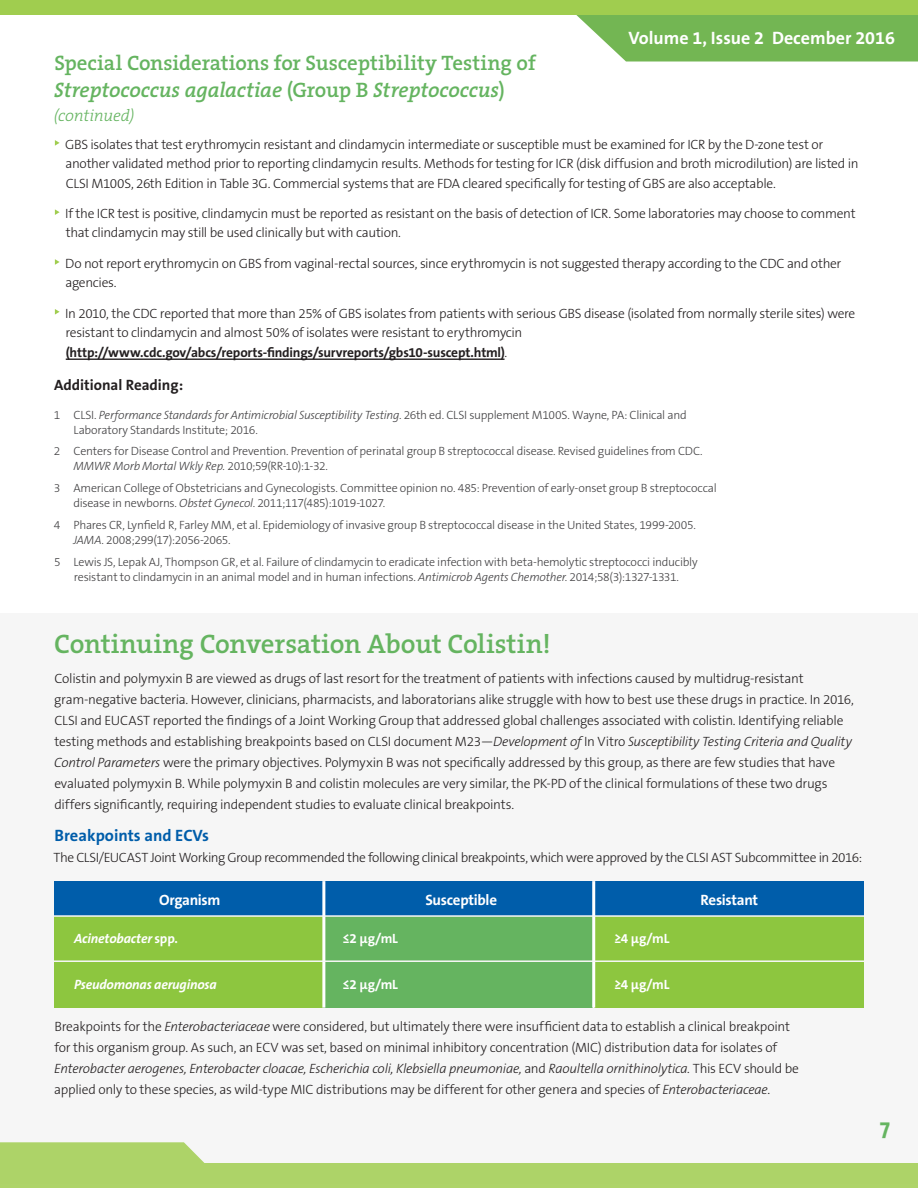
<style>
.page{position:relative;width:918px;height:1188px;background:#fff}
.page>*{position:absolute;margin:0;border:0;box-sizing:border-box;transform-origin:0 0}
.t1{font:600 27px "The Serif B6";letter-spacing:-.01em;color:#65b460}
.t2{font:700 22.5px "The Sans";color:#65b460}
.t3{font:600 21px/27px "The Serif B6";letter-spacing:-.005em;color:#65b460}
.t4{font:700 18px "The Sans B7";color:#fff}
.t5{font:700 16.5px "The Sans B7";color:#005daa}
.t6{font:italic 300 16.5px "The Serif B3";letter-spacing:-.01em;color:#65b460}
.t7{font:700 15px "The Sans B7";letter-spacing:-.02em;color:#fff}
.t8{font:700 15px "The Sans B7";color:#231f20}
.t9{font:300 13.5px/21px "The Sans B3";letter-spacing:-.02em;color:#231f20}
.t10{font:700 13.5px "The Sans B7";letter-spacing:-.015em;color:#231f20}
.t11{font:italic 700 13.5px "The Sans B7";letter-spacing:-.015em;color:#fff}
.t12{font:700 13.5px "The Sans B7";letter-spacing:-.015em;color:#fff}
.t13{font:300 12px/15px "The Sans B3";letter-spacing:-.02em;color:#414042}
.s1{font-style:italic}
.s2{font-family:"The Sans B3";font-weight:300}
.s3{font-style:normal}
</style>
<div class="page">
<div style="left:0;top:614px;width:918px;height:570px;background:#f6f6f6"></div>
<svg style="left:576px;top:15px;width:342px;height:47px;background:#7ebc61"></svg>
<div style="left:0;top:0;width:918px;height:15px;background:#a0cd4f"></div>
<svg style="left:0;top:1142px;width:918px;height:46px"></svg>
<hr style="left:66px;top:359px;width:439px;height:1px;background:#231f20">
<svg style="left:55px;top:140px;width:5px;height:6px"></svg>
<svg style="left:55px;top:209px;width:5px;height:6px"></svg>
<svg style="left:55px;top:259px;width:5px;height:6px"></svg>
<svg style="left:55px;top:309px;width:5px;height:6px"></svg>
<div style="left:54px;top:881px;width:810px;height:35px;background:#005daa"></div>
<div style="left:54px;top:916px;width:270px;height:92px;background:#8dc63f"></div>
<div style="left:594px;top:916px;width:270px;height:92px;background:#8dc63f"></div>
<div style="left:323px;top:916px;width:270px;height:92px;background:#65b460"></div>
<hr style="left:592px;top:881px;width:3px;height:127px;background:#fff">
<hr style="left:322px;top:881px;width:3px;height:127px;background:#fff">
<hr style="left:54px;top:915px;width:811px;height:2px;background:#f6f6f6">
<hr style="left:54px;top:960px;width:811px;height:2px;background:#f6f6f6">
<h3 class="t3" style="left:54px;top:50px;width:483px">Special Considerations for Susceptibility Testing of<br><span class="s1">Streptococcus agalactiae</span> (Group B <span class="s1">Streptococcus</span>)</h3>
<p class="t6" style="left:54px;top:107px;width:82px">(continued)</p>
<h3 class="t4" style="left:629px;top:29px;width:268px">Volume 1, Issue 2 December 2016</h3>
<p class="t9" style="left:65px;top:135px;width:795px;line-height:19.5px">GBS isolates that test erythromycin resistant and clindamycin intermediate or susceptible must be examined for ICR by the D-zone test or another validated method prior to reporting clindamycin results. Methods for testing for ICR (disk diffusion and broth microdilution) are listed in<br>CLSI M100S, 26th Edition in Table 3G. Commercial systems that are FDA cleared specifically for testing of GBS are also acceptable.</p>
<p class="t9" style="left:65px;top:205px;width:792px;line-height:19.5px">If the ICR test is positive, clindamycin must be reported as resistant on the basis of detection of ICR. Some laboratories may choose to comment that clindamycin may still be used clinically but with caution.</p>
<p class="t9" style="left:65px;top:254px;width:778px;line-height:19.5px">Do not report erythromycin on GBS from vaginal-rectal sources, since erythromycin is not suggested therapy according to the CDC and other agencies.</p>
<p class="t9" style="left:65px;top:304px;width:792px;line-height:19.5px">In 2010, the CDC reported that more than 25% of GBS isolates from patients with serious GBS disease (isolated from normally sterile sites) were resistant to clindamycin and almost 50% of isolates were resistant to erythromycin</p>
<p class="t10" style="left:66px;top:345px;width:443px">(http://www.cdc.gov/abcs/reports-findings/survreports/gbs10-suscept.html)<span class="s2">.</span></p>
<p class="t8" style="left:54px;top:377px;width:131px">Additional Reading:</p>
<p class="t13" style="left:73px;top:408px;width:615px;text-indent:-20px">1 CLSI. <span class="s1">Performance Standards for Antimicrobial Susceptibility Testing</span>. 26th ed. CLSI supplement M100S. Wayne, PA: Clinical and<br>Laboratory Standards Institute; 2016.</p>
<p class="t13" style="left:73px;top:445px;width:631px;text-indent:-20px">2 Centers for Disease Control and Prevention. Prevention of perinatal group B streptococcal disease. Revised guidelines from CDC.<br><span class="s1">MMWR Morb Mortal Wkly Rep.</span> 2010;59(RR-10):1-32.</p>
<p class="t13" style="left:73px;top:481px;width:645px;text-indent:-20px">3 American College of Obstetricians and Gynecologists. Committee opinion no. 485: Prevention of early-onset group B streptococcal disease in newborns. <span class="s1">Obstet Gynecol</span>. 2011;117(485):1019-1027.</p>
<p class="t13" style="left:73px;top:518px;width:624px;text-indent:-19px">4 Phares CR, Lynfield R, Farley MM, et al. Epidemiology of invasive group B streptococcal disease in the United States, 1999-2005.<br><span class="s1">JAMA</span>. 2008;299(17):2056-2065.</p>
<p class="t13" style="left:54px;top:555px;width:645px;text-align:center">5 Lewis JS, Lepak AJ, Thompson GR, et al. Failure of clindamycin to eradicate infection with beta-hemolytic streptococci inducibly resistant to clindamycin in an animal model and in human infections. <span class="s1">Antimicrob Agents Chemother</span>. 2014;58(3):1327-1331.</p>
<h1 class="t1" style="left:54px;top:629px;width:498px">Continuing Conversation About Colistin!</h1>
<p class="t9" style="left:54px;top:669px;width:801px">Colistin and polymyxin B are viewed as drugs of last resort for the treatment of patients with infections caused by multidrug-resistant gram-negative bacteria. However, clinicians, pharmacists, and laboratorians alike struggle with how to best use these drugs in practice. In 2016, CLSI and EUCAST reported the findings of a Joint Working Group that addressed global challenges associated with colistin. Identifying reliable testing methods and establishing breakpoints based on CLSI document M23—<span class="s1">Development of</span> In Vitro <span class="s1">Susceptibility Testing Criteria and Quality Control Parameters</span> were the primary objectives. Polymyxin B was not specifically addressed by this group, as there are few studies that have evaluated polymyxin B. While polymyxin B and colistin molecules are very similar, the PK-PD of the clinical formulations of these two drugs differs significantly, requiring independent studies to evaluate clinical breakpoints.</p>
<p class="t5" style="left:55px;top:827px;width:156px">Breakpoints and ECVs</p>
<p class="t9" style="left:53px;top:848px;width:810px">The CLSI/EUCAST Joint Working Group recommended the following clinical breakpoints, which were approved by the CLSI AST Subcommittee in 2016:</p>
<p class="t7" style="left:159px;top:892px;width:63px">Organism</p>
<p class="t7" style="left:425px;top:892px;width:73px">Susceptible</p>
<p class="t7" style="left:700px;top:892px;width:59px">Resistant</p>
<p class="t11" style="left:74px;top:932px;width:105px">Acinetobacter <span class="s3">spp.</span></p>
<p class="t12" style="left:343px;top:932px;width:57px">≤2 µg/mL</p>
<p class="t12" style="left:614px;top:932px;width:57px">≥4 µg/mL</p>
<p class="t11" style="left:74px;top:978px;width:144px">Pseudomonas aeruginosa</p>
<p class="t12" style="left:343px;top:978px;width:57px">≤2 µg/mL</p>
<p class="t12" style="left:614px;top:978px;width:57px">≥4 µg/mL</p>
<p class="t9" style="left:54px;top:1016px;width:746px">Breakpoints for the <span class="s1">Enterobacteriaceae</span> were considered, but ultimately there were insufficient data to establish a clinical breakpoint for this organism group. As such, an ECV was set, based on minimal inhibitory concentration (MIC) distribution data for isolates of <span class="s1">Enterobacter aerogenes, Enterobacter cloacae, Escherichia coli, Klebsiella pneumoniae,</span> and <span class="s1">Raoultella ornithinolytica.</span> This ECV should be applied only to these species, as wild-type MIC distributions may be different for other genera and species of <span class="s1">Enterobacteriaceae</span>.</p>
<h2 class="t2" style="left:880px;top:1108px;width:12px">7</h2>
</div>
